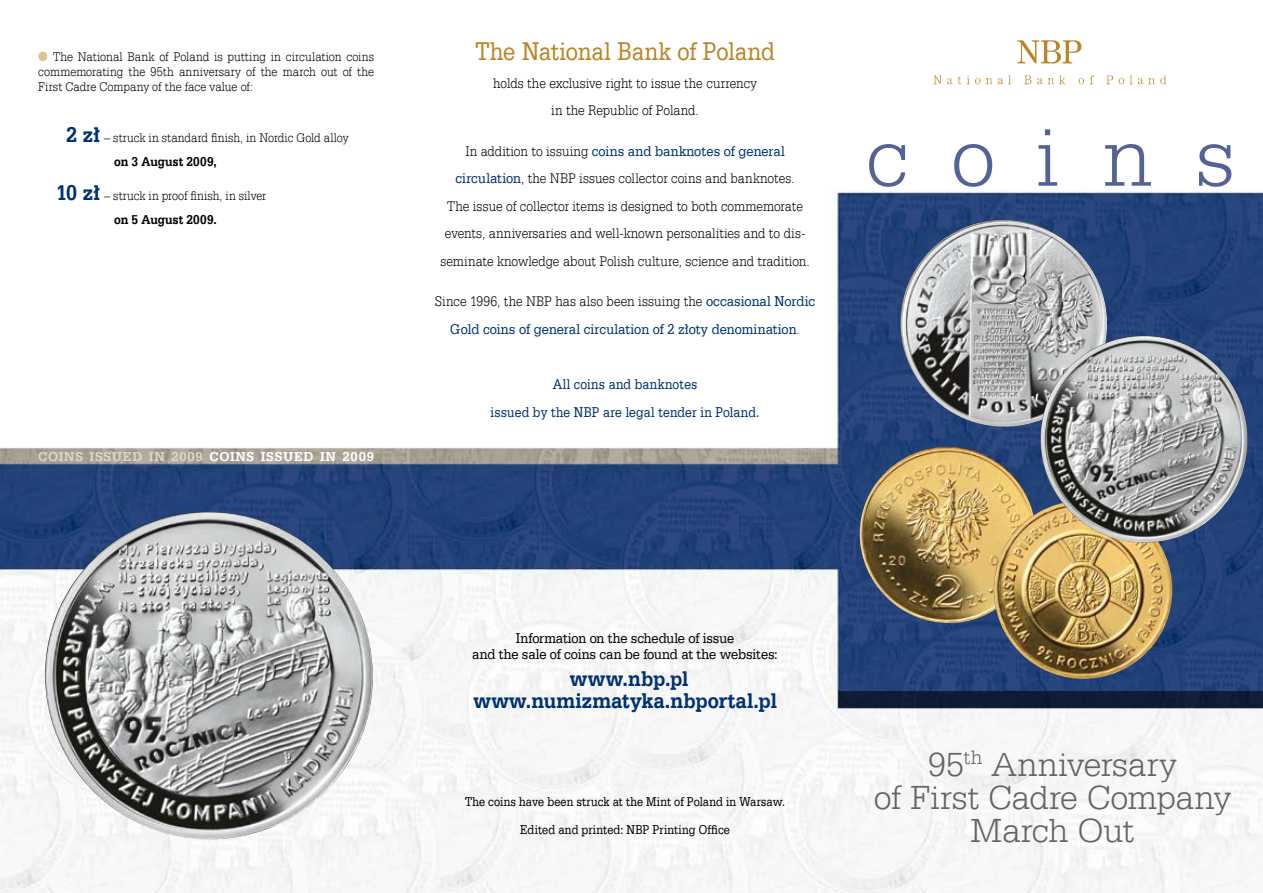
<style>
.page{position:relative;width:1263px;height:893px;background:#fff}
.page>*{position:absolute;margin:0;border:0;box-sizing:border-box;transform-origin:0 0}
.t1{font:90px "Serifa Lt EU";letter-spacing:.47em;color:#556297}
.t2{font:36px/33px "Serifa Lt EU";letter-spacing:-.005em;color:#626364;text-align:center}
.t3{font:27px "Serifa EU";letter-spacing:-.005em;color:#b98528;scale:.85 1}
.t4{font:700 22.5px/22.2px "Serifa EU";letter-spacing:.01em;color:#003271;text-align:center;scale:.9 1}
.t5{font:15px/27.6px "Serifa Lt EU";letter-spacing:.005em;color:#000;text-align:center;scale:.9 1}
.t6{font:15px "Serifa EU";letter-spacing:.005em;color:#003271;scale:.9 1}
.t7{font:15px/16.5px "Serifa EU";letter-spacing:-.01em;color:#000;text-align:center;scale:.9 1}
.t8{font:15px/27.6px "Serifa EU";letter-spacing:.005em;color:#003271;text-align:center;scale:.85 1}
.t9{font:13.5px/15px "Serifa Lt EU";color:#000;text-align:justify;scale:.9 1}
.t10{font:13.5px/27.8px "Serifa EU";letter-spacing:.01em;color:#000;text-align:center;scale:.85 1}
.t11{font:700 13.5px "Serifa EU";letter-spacing:.055em;color:#dcd7ce}
.t12{font:700 13.5px "Serifa EU";letter-spacing:.02em;color:#000;scale:.9 1}
.s1{color:#dec291}
.s2{font-family:"Serifa EU";font-weight:700;font-size:22.5px;color:#003271}
.s3{color:#fff}
.s4{font-family:"Serifa Lt EU";color:#000}
.s5{font-family:"Serifa EU";color:#003271}
.s6{font-family:"Serifa Lt EU"}
</style>
<div class="page">
<img style="left:0;top:190px;width:1263px;height:703px">
<div style="left:838px;top:691px;width:425px;height:16px;background:#0e1c35"></div>
<img style="left:934px;top:40px;width:232px;height:45px">
<img style="left:34px;top:501px;width:350px;height:349px">
<img style="left:855px;top:442px;width:178px;height:187px">
<img style="left:893px;top:213px;width:221px;height:221px">
<img style="left:989px;top:497px;width:188px;height:187px">
<img style="left:1033px;top:329px;width:221px;height:221px">
<p class="t9" style="left:38px;top:49px;width:375px"><span class="s1">●</span> The National Bank of Poland is putting in circulation coins commemorating the 95th anniversary of the march out of the First Cadre Company of the face value of:</p>
<p class="t9" style="left:66px;top:130px;width:315px"><span class="s2">2 zł</span> – struck in standard finish, in Nordic Gold alloy</p>
<p class="t12" style="left:114px;top:154px;width:116px">on 3 August 2009,</p>
<p class="t9" style="left:56px;top:188px;width:235px"><span class="s2">10 zł</span> – struck in proof finish, in silver</p>
<p class="t12" style="left:114px;top:211px;width:116px">on 5 August 2009.</p>
<p class="t11" style="left:38px;top:448px;width:337px">coins issued in 2009 <span class="s3">coins issued in 2009</span></p>
<h3 class="t3" style="left:475px;top:35px;width:354px">The National Bank of Poland</h3>
<p class="t5" style="left:493px;top:69px;width:294px">holds the exclusive right to issue the currency in the Republic of Poland.</p>
<p class="t6" style="left:465px;top:142px;width:356px"><span class="s4">In addition to issuing</span> coins and banknotes of general</p>
<p class="t5" style="left:440px;top:164px;width:412px"><span class="s5">circulation</span>, the NBP issues collector coins and banknotes.<br>The issue of collector items is designed to both commemorate events, anniversaries and well-known personalities and to dis&shy;seminate knowledge about Polish culture, science and tradition.</p>
<p class="t5" style="left:435px;top:288px;width:424px">Since 1996, the NBP has also been issuing the <span class="s5">occasional Nordic</span></p>
<p class="t6" style="left:450px;top:320px;width:390px">Gold coins of general circulation of 2 złoty denomination<span class="s6">.</span></p>
<p class="t8" style="left:491px;top:370px;width:318px">All coins and banknotes<br>issued by the NBP are legal tender in Poland.</p>
<h1 class="t1" style="left:866px;top:104px;width:371px">coins</h1>
<p class="t7" style="left:472px;top:630px;width:341px">Information on the schedule of issue<br>and the sale of coins can be found at the websites:</p>
<h3 class="t4" style="left:473px;top:667px;width:339px">www.nbp.pl www.numizmatyka.nbportal.pl</h3>
<p class="t10" style="left:465px;top:788px;width:378px">The coins have been struck at the Mint of Poland in Warsaw.<br>Edited and printed: NBP Printing Office</p>
<h2 class="t2" style="left:874px;top:747px;width:359px">95<sup>th</sup> Anniversary<br>of First Cadre Company<br>March Out</h2>
</div>
